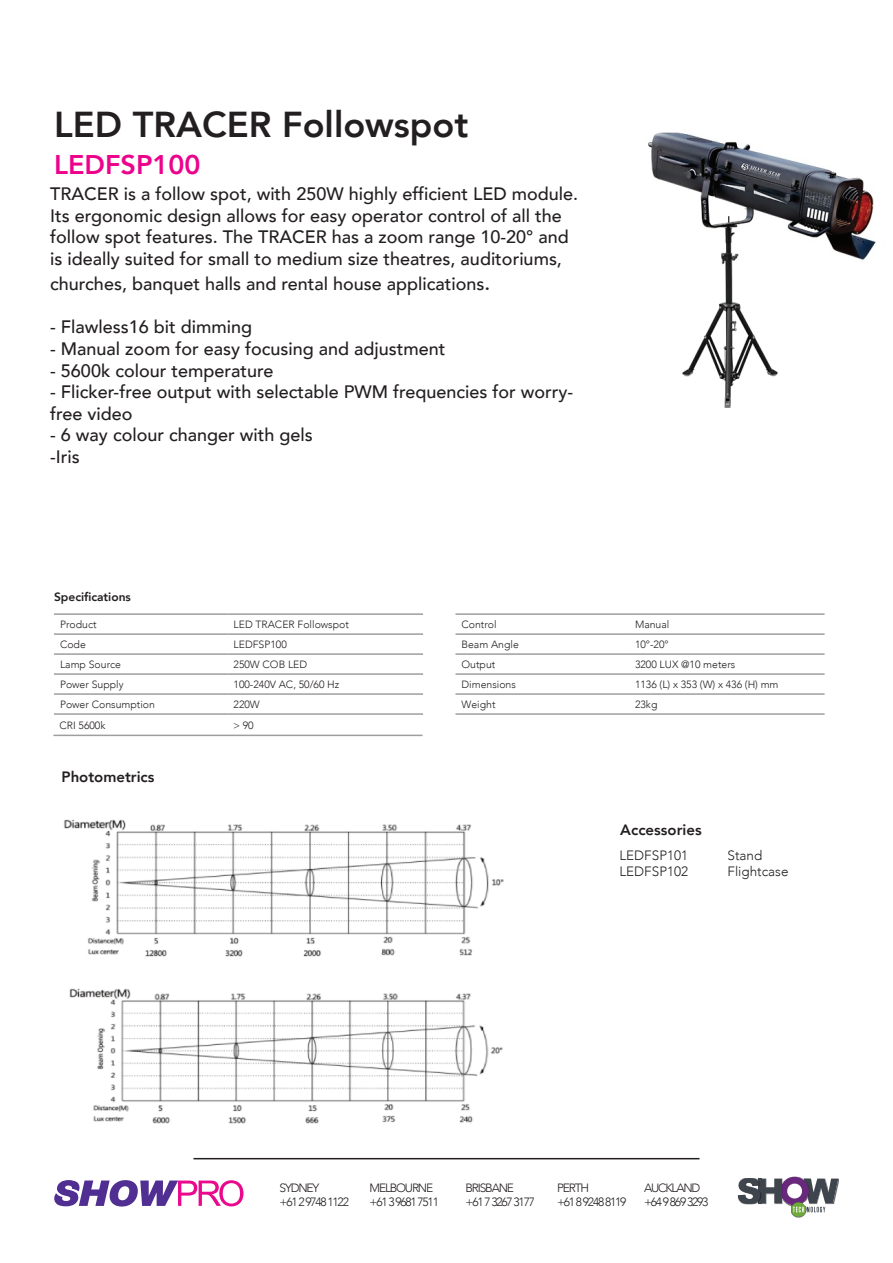
<style>
.page{position:relative;width:893px;height:1263px;background:#fff}
.page>*{position:absolute;margin:0;border:0;box-sizing:border-box;transform-origin:0 0}
.t1{font:800 36px "Avenir";color:#231f20}
.t2{font:800 27px "Avenir";color:#ed028c}
.t3{font:500 18px/21.6px "Avenir";color:#231f20}
.t4{font:800 15px "Avenir";color:#231f20}
.t5{font:300 13.5px "Avenir";color:#231f20}
.t6{font:300 12px "Avenir";letter-spacing:-.1em;color:#231f20}
.t7{font:800 12px "Avenir";color:#231f20}
.t8{font:300 10.5px "Avenir";color:#231f20}
.s1{font-size:21px}
</style>
<div class="page">
<hr style="left:54px;top:613px;width:174px;height:2px;background:#9e9e9e">
<hr style="left:228px;top:613px;width:195px;height:2px;background:#9e9e9e">
<hr style="left:54px;top:633px;width:174px;height:2px;background:#9e9e9e">
<hr style="left:228px;top:633px;width:195px;height:2px;background:#9e9e9e">
<hr style="left:54px;top:653px;width:174px;height:2px;background:#9e9e9e">
<hr style="left:228px;top:653px;width:195px;height:2px;background:#9e9e9e">
<hr style="left:54px;top:673px;width:174px;height:2px;background:#9e9e9e">
<hr style="left:228px;top:673px;width:195px;height:2px;background:#9e9e9e">
<hr style="left:54px;top:693px;width:174px;height:2px;background:#9e9e9e">
<hr style="left:228px;top:693px;width:195px;height:2px;background:#9e9e9e">
<hr style="left:54px;top:713px;width:174px;height:2px;background:#9e9e9e">
<hr style="left:228px;top:713px;width:195px;height:2px;background:#9e9e9e">
<hr style="left:455px;top:713px;width:174px;height:2px;background:#9e9e9e">
<hr style="left:629px;top:713px;width:196px;height:2px;background:#9e9e9e">
<hr style="left:455px;top:693px;width:174px;height:2px;background:#9e9e9e">
<hr style="left:629px;top:693px;width:196px;height:2px;background:#9e9e9e">
<hr style="left:455px;top:673px;width:174px;height:2px;background:#9e9e9e">
<hr style="left:629px;top:673px;width:196px;height:2px;background:#9e9e9e">
<hr style="left:455px;top:613px;width:174px;height:2px;background:#9e9e9e">
<hr style="left:629px;top:613px;width:196px;height:2px;background:#9e9e9e">
<hr style="left:455px;top:633px;width:174px;height:2px;background:#9e9e9e">
<hr style="left:629px;top:633px;width:196px;height:2px;background:#9e9e9e">
<hr style="left:455px;top:653px;width:174px;height:2px;background:#9e9e9e">
<hr style="left:629px;top:653px;width:196px;height:2px;background:#9e9e9e">
<svg style="left:738px;top:1177px;width:100px;height:40px"></svg>
<svg style="left:54px;top:1180px;width:189px;height:27px"></svg>
<hr style="left:193px;top:1158px;width:506px;height:1px;background:#231f20">
<img style="left:648px;top:132px;width:228px;height:276px">
<hr style="left:53px;top:735px;width:174px;height:1px;background:#9e9e9e">
<hr style="left:227px;top:735px;width:196px;height:1px;background:#9e9e9e">
<img style="left:64px;top:819px;width:440px;height:305px">
<h1 class="t1" style="left:54px;top:92px;width:416px">LED TRACER Followspot</h1>
<h2 class="t2" style="left:54px;top:140px;width:148px">LEDFSP100</h2>
<p class="t3" style="left:50px;top:182px;width:529px">TRACER is a follow spot, with 250W highly efficient LED module.<br>Its ergonomic design allows for easy operator control of all the follow spot features. The TRACER has a zoom range 10-20° and is ideally suited for small to medium size theatres, auditoriums,</p>
<p class="t3" style="left:50px;top:272px;width:441px">churches, banquet halls and rental house applications<span class="s1">.</span></p>
<p class="t3" style="left:50px;top:315px;width:203px">- Flawless16 bit dimming</p>
<p class="t3" style="left:50px;top:337px;width:397px">- Manual zoom for easy focusing and adjustment</p>
<p class="t3" style="left:50px;top:359px;width:225px">- 5600k colour temperature</p>
<p class="t3" style="left:50px;top:380px;width:524px">- Flicker-free output with selectable PWM frequencies for worry&shy;free video</p>
<p class="t3" style="left:50px;top:423px;width:264px">- 6 way colour changer with gels -Iris</p>
<p class="t7" style="left:54px;top:586px;width:78px">Specifications</p>
<p class="t8" style="left:60px;top:618px;width:38px">Product</p>
<p class="t8" style="left:234px;top:618px;width:117px">LED TRACER Followspot</p>
<p class="t8" style="left:60px;top:638px;width:27px">Code</p>
<p class="t8" style="left:234px;top:638px;width:55px">LEDFSP100</p>
<p class="t8" style="left:60px;top:658px;width:63px">Lamp Source</p>
<p class="t8" style="left:234px;top:658px;width:75px">250W COB LED</p>
<p class="t8" style="left:60px;top:678px;width:65px">Power Supply</p>
<p class="t8" style="left:234px;top:678px;width:107px">100-240V AC, 50/60 Hz</p>
<p class="t8" style="left:60px;top:698px;width:96px">Power Consumption</p>
<p class="t8" style="left:234px;top:698px;width:28px">220W</p>
<p class="t8" style="left:59px;top:719px;width:47px">CRI 5600k</p>
<p class="t8" style="left:233px;top:719px;width:22px">&gt; 90</p>
<p class="t4" style="left:62px;top:763px;width:95px">Photometrics</p>
<p class="t8" style="left:461px;top:618px;width:37px">Control</p>
<p class="t8" style="left:635px;top:618px;width:36px">Manual</p>
<p class="t8" style="left:461px;top:638px;width:59px">Beam Angle</p>
<p class="t8" style="left:635px;top:638px;width:35px">10°-20°</p>
<p class="t8" style="left:461px;top:658px;width:35px">Output</p>
<p class="t8" style="left:635px;top:658px;width:102px">3200 LUX @10 meters</p>
<p class="t8" style="left:461px;top:678px;width:56px">Dimensions</p>
<p class="t8" style="left:635px;top:678px;width:145px">1136 (L) x 353 (W) x 436 (H) mm</p>
<p class="t8" style="left:461px;top:698px;width:36px">Weight</p>
<p class="t8" style="left:635px;top:698px;width:24px">23kg</p>
<p class="t4" style="left:620px;top:816px;width:83px">Accessories</p>
<p class="t5" style="left:620px;top:847px;width:70px">LEDFSP101</p>
<p class="t5" style="left:728px;top:847px;width:36px">Stand</p>
<p class="t5" style="left:620px;top:863px;width:70px">LEDFSP102</p>
<p class="t5" style="left:728px;top:863px;width:63px">Flightcase</p>
<p class="t6" style="left:280px;top:1180px;width:41px">SYDNEY</p>
<p class="t6" style="left:370px;top:1180px;width:65px">MELBOURNE</p>
<p class="t6" style="left:466px;top:1180px;width:50px">BRISBANE</p>
<p class="t6" style="left:557px;top:1180px;width:33px">PERTH</p>
<p class="t6" style="left:644px;top:1180px;width:58px">AUCKLAND</p>
<p class="t6" style="left:280px;top:1195px;width:71px">+61 2 9748 1122</p>
<p class="t6" style="left:370px;top:1195px;width:71px">+61 3 9681 7511</p>
<p class="t6" style="left:466px;top:1195px;width:71px">+61 7 3267 3177</p>
<p class="t6" style="left:557px;top:1195px;width:71px">+61 8 9248 8119</p>
<p class="t6" style="left:644px;top:1195px;width:66px">+64 9 869 3293</p>
</div>
